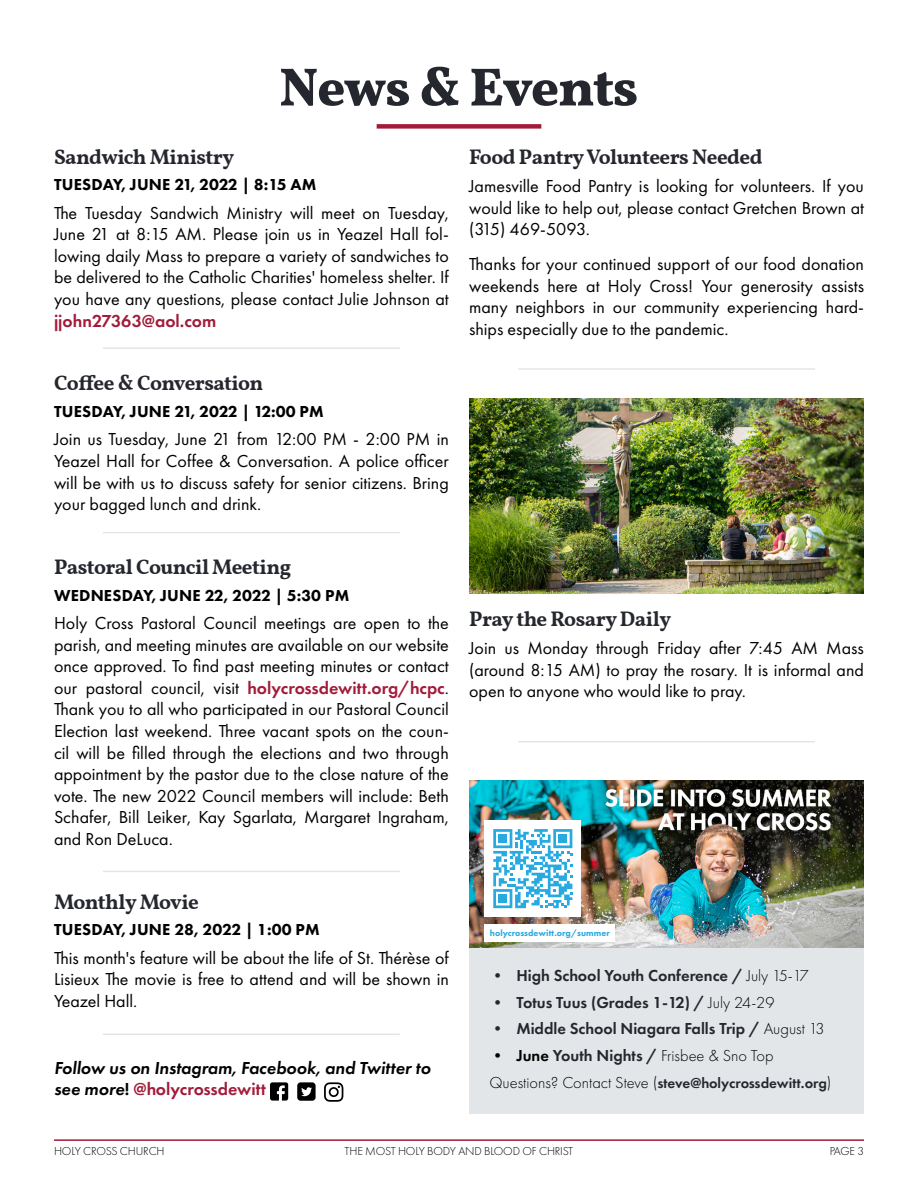
<style>
.page{position:relative;width:918px;height:1188px;background:#fff}
.page>*{position:absolute;margin:0;border:0;box-sizing:border-box;transform-origin:0 0}
.t1{font:800 54px "Vollkorn";letter-spacing:-.025em;color:#25272e}
.t2{font:700 21px "Vollkorn";letter-spacing:-.025em;color:#25272e}
.t3{font:18px/21.6px "Futura PT";color:#000;text-align:justify}
.t4{font:italic 600 18px/21.6px "Futura PT";color:#000}
.t5{font:600 18px "Futura PT";color:#a21c3a}
.t6{font:800 16.5px "Futura PT";letter-spacing:.01em;color:#000}
.t7{font:600 16.5px "Futura PT";color:#25272e}
.t8{font:300 16.5px "Futura PT";color:#000}
.t9{font:600 15px "Futura PT";color:#25272e}
.t10{font:300 12px "Futura PT";letter-spacing:-.015em;color:#000}
.t11{font:800 9px "Futura PT";color:#28aae1}
.s1{font-weight:600;color:#a21c3a}
.s2{font-style:normal}
.s3{font-style:normal;color:#a21c3a}
.s4{font-weight:300;color:#000}
.s5{font-weight:600}
.s6{font-weight:600;color:#25272e}
.s7{font-weight:300;font-size:16.5px;color:#000}
</style>
<div class="page">
<div style="left:377px;top:124px;width:164px;height:5px;background:#a21c3a"></div>
<hr style="left:54px;top:1139px;width:810px;height:2px;background:#a21c3a">
<hr style="left:103px;top:532px;width:297px;height:1px;background:#e3e6e8">
<hr style="left:103px;top:347px;width:297px;height:2px;background:#e3e6e8">
<hr style="left:103px;top:871px;width:297px;height:1px;background:#e3e6e8">
<img style="left:469px;top:780px;width:395px;height:169px">
<div style="left:485px;top:821px;width:96px;height:96px;background:#fff"></div>
<svg style="left:493px;top:829px;width:79px;height:79px"></svg>
<div style="left:499px;top:895px;width:8px;height:8px;background:#28aae1"></div>
<div style="left:499px;top:835px;width:8px;height:8px;background:#28aae1"></div>
<div style="left:559px;top:835px;width:8px;height:8px;background:#28aae1"></div>
<div style="left:469px;top:949px;width:395px;height:165px;background:#e3e6e8"></div>
<div style="left:485px;top:924px;width:130px;height:18px;background:#fff"></div>
<hr style="left:518px;top:741px;width:297px;height:1px;background:#e3e6e8">
<svg style="left:270px;top:1082px;width:18px;height:19px"></svg>
<svg style="left:297px;top:1082px;width:19px;height:19px"></svg>
<svg style="left:324px;top:1082px;width:19px;height:20px"></svg>
<hr style="left:518px;top:368px;width:297px;height:2px;background:#e3e6e8">
<img style="left:469px;top:398px;width:395px;height:195px">
<hr style="left:103px;top:1034px;width:297px;height:1px;background:#e3e6e8">
<h1 class="t1" style="left:280px;top:46px;width:360px">News &amp; Events</h1>
<p class="t2" style="left:54px;top:141px;width:182px">Sandwich Ministry</p>
<p class="t6" style="left:54px;top:174px;width:264px">TUESDAY, JUNE 21, 2022 | 8:15 AM</p>
<p class="t3" style="left:54px;top:202px;width:396px">The Tuesday Sandwich Ministry will meet on Tuesday, June 21 at 8:15 AM. Please join us in Yeazel Hall fol&shy;lowing daily Mass to prepare a variety of sandwiches to be delivered to the Catholic Charities' homeless shelter. If you have any questions, please contact Julie Johnson at</p>
<p class="t5" style="left:54px;top:309px;width:164px">jjohn27363@aol.com</p>
<p class="t2" style="left:54px;top:368px;width:211px">Coffee &amp; Conversation</p>
<p class="t6" style="left:54px;top:401px;width:271px">TUESDAY, JUNE 21, 2022 | 12:00 PM</p>
<p class="t3" style="left:54px;top:428px;width:396px">Join us Tuesday, June 21 from 12:00 PM - 2:00 PM in Yeazel Hall for Coffee &amp; Conversation. A police officer will be with us to discuss safety for senior citizens. Bring your bagged lunch and drink.</p>
<p class="t2" style="left:54px;top:551px;width:239px">Pastoral Council Meeting</p>
<p class="t6" style="left:54px;top:585px;width:297px">WEDNESDAY, JUNE 22, 2022 | 5:30 PM</p>
<p class="t3" style="left:54px;top:612px;width:396px">Holy Cross Pastoral Council meetings are open to the parish, and meeting minutes are available on our website once approved. To find past meeting minutes or contact our pastoral council, visit <span class="s1">holycrossdewitt.org/hcpc</span>.<br>Thank you to all who participated in our Pastoral Council Election last weekend. Three vacant spots on the coun&shy;cil will be filled through the elections and two through appointment by the pastor due to the close nature of the vote. The new 2022 Council members will include: Beth Schafer, Bill Leiker, Kay Sgarlata, Margaret Ingraham, and Ron DeLuca.</p>
<p class="t2" style="left:469px;top:141px;width:295px">Food Pantry Volunteers Needed</p>
<p class="t3" style="left:469px;top:175px;width:396px">Jamesville Food Pantry is looking for volunteers. If you would like to help out, please contact Gretchen Brown at (315) 469-5093.</p>
<p class="t3" style="left:469px;top:253px;width:396px">Thanks for your continued support of our food donation weekends here at Holy Cross! Your generosity assists many neighbors in our community experiencing hard&shy;ships especially due to the pandemic.</p>
<p class="t2" style="left:469px;top:603px;width:203px">Pray the Rosary Daily</p>
<p class="t3" style="left:469px;top:637px;width:396px">Join us Monday through Friday after 7:45 AM Mass (around 8:15 AM) to pray the rosary. It is informal and open to anyone who would like to pray.</p>
<p class="t2" style="left:54px;top:886px;width:146px">Monthly Movie</p>
<p class="t6" style="left:54px;top:920px;width:267px">TUESDAY, JUNE 28, 2022 | 1:00 PM</p>
<p class="t3" style="left:54px;top:947px;width:396px">This month's feature will be about the life of St. Thérèse of Lisieux The movie is free to attend and will be shown in Yeazel Hall.</p>
<p class="t4" style="left:54px;top:1056px;width:378px">Follow us on Instagram, Facebook, and Twitter to see more<span class="s2">!</span> <span class="s3">@holycrossdewitt</span></p>
<p class="t11" style="left:490px;top:928px;width:121px">holycrossdewitt.org/summer</p>
<p class="t7" style="left:489px;top:966px;width:321px">• High School Youth Conference / <span class="s4">July 15-17</span></p>
<p class="t7" style="left:489px;top:992px;width:287px">• Totus Tuus (Grades 1-12) / <span class="s4">July 24-29</span></p>
<p class="t7" style="left:489px;top:1019px;width:337px">• Middle School Niagara Falls Trip / <span class="s4">August 13</span></p>
<p class="t8" style="left:489px;top:1046px;width:286px"><span class="s5">• June</span> <span class="s6">Youth Nights /</span> Frisbee &amp; Sno Top</p>
<p class="t9" style="left:489px;top:1073px;width:344px"><span class="s7">Questions? Contact Steve (</span>steve@holycrossdewitt.org<span class="s7">)</span></p>
<p class="t10" style="left:54px;top:1144px;width:112px">HOLY CROSS CHURCH</p>
<p class="t10" style="left:345px;top:1144px;width:230px">THE MOST HOLY BODY AND BLOOD OF CHRIST</p>
<p class="t10" style="left:830px;top:1144px;width:36px">PAGE 3</p>
</div>
